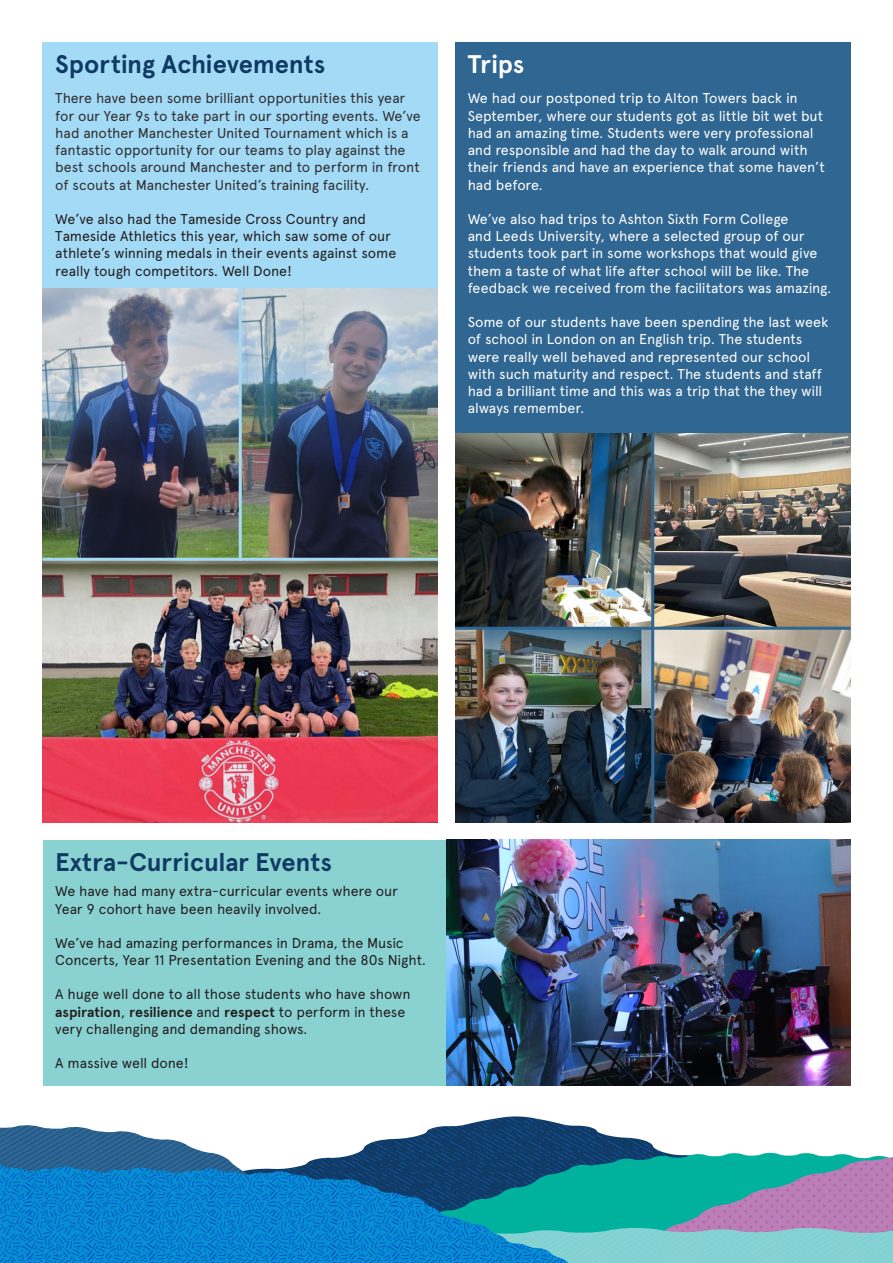
<style>
.page{position:relative;width:893px;height:1263px;background:#fff}
.page>*{position:absolute;margin:0;border:0;box-sizing:border-box;transform-origin:0 0}
.Heading{font:700 25.5px "Apercu";color:#103a64}
.Heading-2{font:700 25.5px "Apercu";letter-spacing:-.01em;color:#fff}
.Bodycopy_in_box{font:14.25px/17.2px "Apercu";letter-spacing:-.01em;color:#fff}
.Bodycopy_in_box-2{font:14.25px/17.2px "Apercu";letter-spacing:-.005em;color:#231f20}
.Bodycopy{font:14.25px/17.2px "Apercu";letter-spacing:-.01em;color:#312f30}
.s1{font-weight:700}
</style>
<div class="page">
<div style="left:455px;top:43px;width:395px;height:391px;background:#306692"></div>
<img style="left:455px;top:434px;width:395px;height:194px">
<img style="left:455px;top:630px;width:198px;height:193px">
<img style="left:455px;top:434px;width:198px;height:193px">
<img style="left:653px;top:628px;width:197px;height:195px">
<div style="left:43px;top:43px;width:395px;height:245px;background:#a3daf6"></div>
<img style="left:43px;top:288px;width:196px;height:271px">
<img style="left:242px;top:288px;width:196px;height:271px">
<div style="left:43px;top:840px;width:403px;height:246px;background:#89d2d1"></div>
<img style="left:446px;top:840px;width:404px;height:246px">
<svg style="left:0;top:1121px;width:893px;height:142px"></svg>
<img style="left:43px;top:559px;width:395px;height:264px">
<hr style="left:651px;top:435px;width:3px;height:386px;background:#306692">
<hr style="left:456px;top:627px;width:393px;height:3px;background:#306692">
<hr style="left:44px;top:558px;width:392px;height:3px;background:#a3daf6">
<hr style="left:239px;top:285px;width:3px;height:274px;background:#a3daf6">
<p class="Heading" style="left:55px;top:49px;width:272px">Sporting Achievements</p>
<p class="Bodycopy" style="left:55px;top:90px;width:367px">There have been some brilliant opportunities this year for our Year 9s to take part in our sporting events. We’ve had another Manchester United Tournament which is a fantastic opportunity for our teams to play against the best schools around Manchester and to perform in front of scouts at Manchester United’s training facility.</p>
<p class="Bodycopy_in_box-2" style="left:55px;top:210px;width:343px">We’ve also had the Tameside Cross Country and Tameside Athletics this year, which saw some of our athlete’s winning medals in their events against some really tough competitors. Well Done!</p>
<p class="Heading-2" style="left:468px;top:49px;width:58px">Trips</p>
<p class="Bodycopy_in_box" style="left:468px;top:90px;width:358px">We had our postponed trip to Alton Towers back in September, where our students got as little bit wet but had an amazing time. Students were very professional and responsible and had the day to walk around with their friends and have an experience that some haven’t had before.</p>
<p class="Bodycopy_in_box" style="left:468px;top:210px;width:365px">We’ve also had trips to Ashton Sixth Form College<br>and Leeds University, where a selected group of our students took part in some workshops that would give them a taste of what life after school will be like. The feedback we received from the facilitators was amazing.</p>
<p class="Bodycopy_in_box" style="left:468px;top:313px;width:362px">Some of our students have been spending the last week of school in London on an English trip. The students were really well behaved and represented our school with such maturity and respect. The students and staff had a brilliant time and this was a trip that the they will always remember.</p>
<p class="Heading" style="left:55px;top:846px;width:278px">Extra-Curricular Events</p>
<p class="Bodycopy_in_box-2" style="left:55px;top:883px;width:344px">We have had many extra-curricular events where our<br>Year 9 cohort have been heavily involved.</p>
<p class="Bodycopy_in_box-2" style="left:55px;top:934px;width:373px">We’ve had amazing performances in Drama, the Music<br>Concerts, Year 11 Presentation Evening and the 80s Night.</p>
<p class="Bodycopy_in_box-2" style="left:55px;top:986px;width:357px">A huge well done to all those students who have shown <span class="s1">aspiration</span>, <span class="s1">resilience</span> and <span class="s1">respect</span> to perform in these very challenging and demanding shows.</p>
<p class="Bodycopy_in_box-2" style="left:55px;top:1054px;width:135px">A massive well done!</p>
</div>
